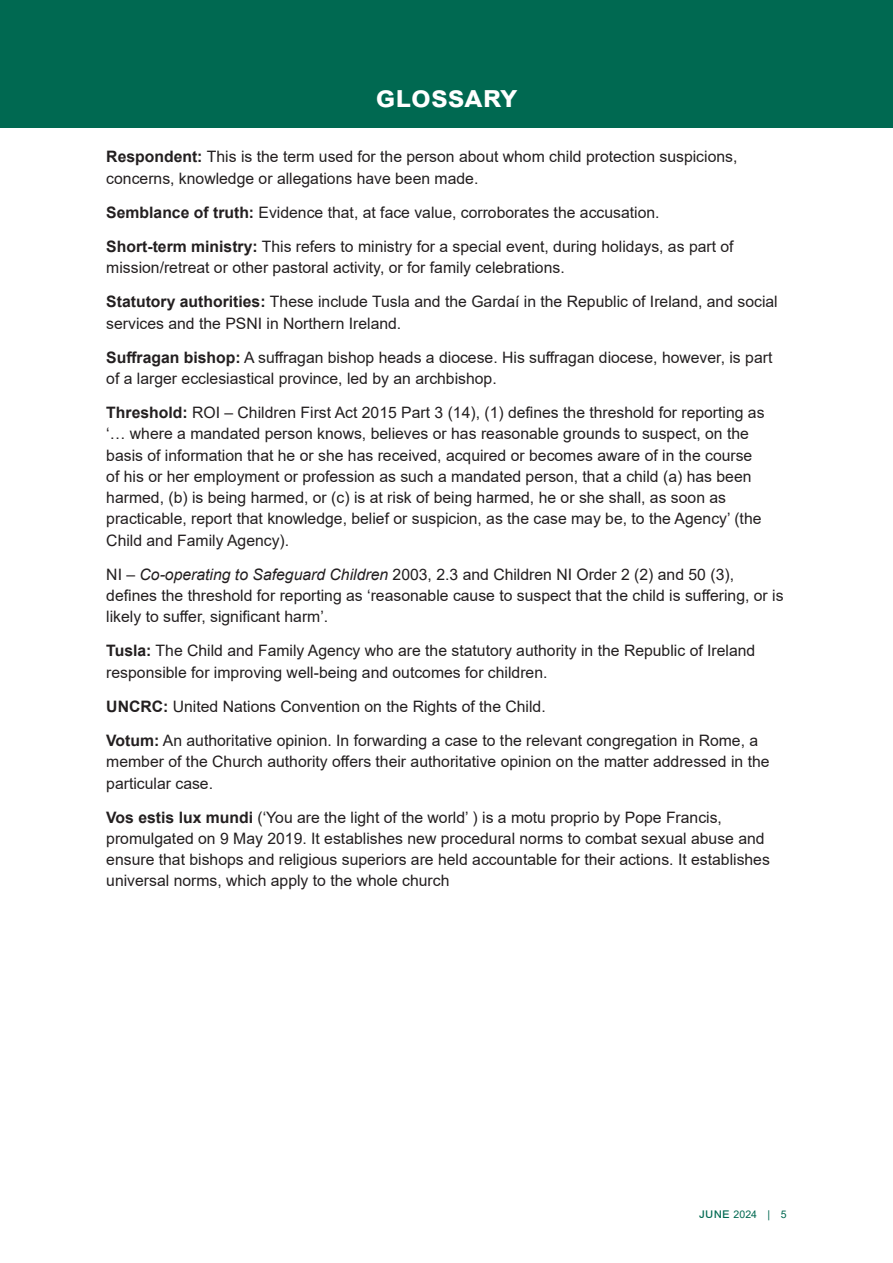
<style>
.page{position:relative;width:893px;height:1263px;background:#fff}
.page>*{position:absolute;margin:0;border:0;box-sizing:border-box;transform-origin:0 0}
.t1{font:700 30px "Arial";color:#fff}
.Body_text{font:15.75px/21.3px "Arial";color:#231f20}
.t2{font:10.5px "Arial";color:#006951}
.s1{font-weight:700}
.s2{font-style:italic}
.s3{font-size:13.5px}
</style>
<div class="page">
<div style="left:0;top:0;width:893px;height:128px;background:#006951"></div>
<h1 class="t1" style="left:376px;top:75px;width:143px">glossary</h1>
<p class="Body_text" style="left:106px;top:146px;width:633px"><span class="s1">Respondent:</span> This is the term used for the person about whom child protection suspicions, concerns, knowledge or allegations have been made.</p>
<p class="Body_text" style="left:106px;top:201px;width:555px"><span class="s1">Semblance of truth:</span> Evidence that, at face value, corroborates the accusation.</p>
<p class="Body_text" style="left:106px;top:236px;width:629px"><span class="s1">Short-term ministry:</span> This refers to ministry for a special event, during holidays, as part of mission/retreat or other pastoral activity, or for family celebrations.</p>
<p class="Body_text" style="left:106px;top:291px;width:673px"><span class="s1">Statutory authorities:</span> These include Tusla and the Gardaí in the Republic of Ireland, and social services and the PSNI in Northern Ireland.</p>
<p class="Body_text" style="left:106px;top:346px;width:668px"><span class="s1">Suffragan bishop:</span> A suffragan bishop heads a diocese. His suffragan diocese, however, is part of a larger ecclesiastical province, led by an archbishop.</p>
<p class="Body_text" style="left:106px;top:402px;width:660px"><span class="s1">Threshold:</span> ROI – Children First Act 2015 Part 3 (14), (1) defines the threshold for reporting as ‘… where a mandated person knows, believes or has reasonable grounds to suspect, on the basis of information that he or she has received, acquired or becomes aware of in the course of his or her employment or profession as such a mandated person, that a child (a) has been harmed, (b) is being harmed, or (c) is at risk of being harmed, he or she shall, as soon as practicable, report that knowledge, belief or suspicion, as the case may be, to the Agency’ (the Child and Family Agency).</p>
<p class="Body_text" style="left:106px;top:563px;width:679px">NI – <span class="s2">Co-operating to Safeguard Children</span> 2003, 2.3 and Children NI Order 2 (2) and 50 (3), defines the threshold for reporting as ‘reasonable cause to suspect that the child is suffering, or is likely to suffer, significant harm’.</p>
<p class="Body_text" style="left:106px;top:640px;width:650px"><span class="s1">Tusla:</span> The Child and Family Agency who are the statutory authority in the Republic of Ireland responsible for improving well-being and outcomes for children.</p>
<p class="Body_text" style="left:106px;top:695px;width:441px"><span class="s1">UNCRC:</span> United Nations Convention on the Rights of the Child.</p>
<p class="Body_text" style="left:106px;top:730px;width:665px"><span class="s1">Votum:</span> An authoritative opinion. In forwarding a case to the relevant congregation in Rome, a member of the Church authority offers their authoritative opinion on the matter addressed in the particular case.</p>
<p class="Body_text" style="left:106px;top:806px;width:665px"><span class="s1">Vos estis lux mundi</span> (‘You are the light of the world’ ) is a motu proprio by Pope Francis, promulgated on 9 May 2019. It establishes new procedural norms to combat sexual abuse and ensure that bishops and religious superiors are held accountable for their actions. It establishes universal norms, which apply to the whole church</p>
<p class="t2" style="left:699px;top:1207px;width:89px"><span class="s3">june</span> 2024 | 5</p>
</div>
